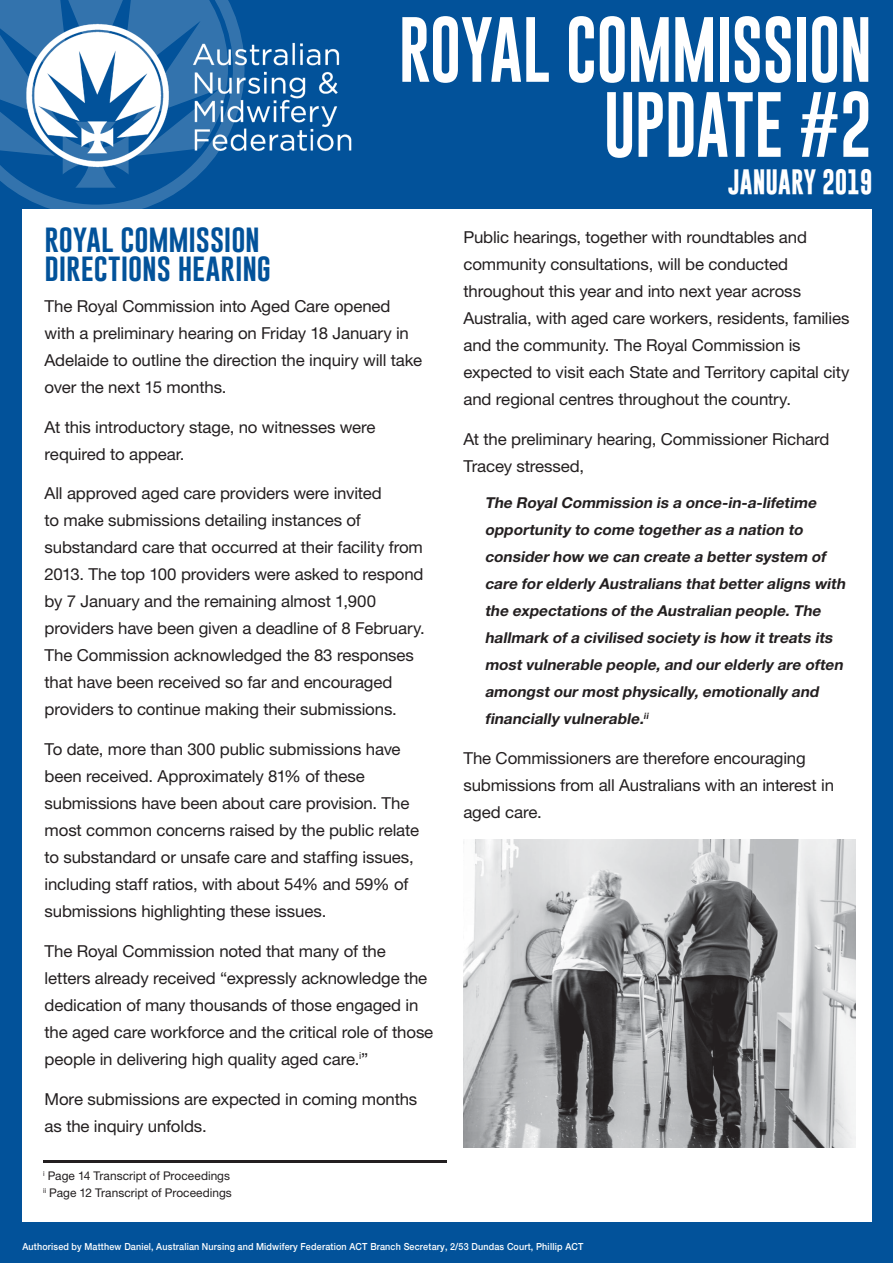
<style>
.page{position:relative;width:893px;height:1263px;background:#02529a}
.page>*{position:absolute;margin:0;border:0;box-sizing:border-box;transform-origin:0 0}
.t1{font:67.5px "Gobold";letter-spacing:-.015em;color:#fff;scale:.93 1}
.t2{font:25.5px/28.5px "Gobold";letter-spacing:-.005em;color:#02529a;scale:1.1 1}
.t3{font:700 25.5px "Gobold";letter-spacing:-.01em;color:#fff;scale:.92 1}
.t4{font:16.5px/27px "Helvetica Neue";letter-spacing:-.01em;color:#231f20}
.t5{font:italic 700 15px/27px "Helvetica Neue LT Std";color:#231f20}
.t6{font:12px "Helvetica Neue";letter-spacing:.005em;color:#231f20}
.t7{font:500 9.75px "Helvetica Neue LT Std";letter-spacing:.02em;color:#fff;scale:.92 1}
</style>
<div class="page">
<div style="left:22px;top:210px;width:850px;height:1012px;background:#fff"></div>
<svg style="left:11px;top:0;width:234px;height:210px"></svg>
<svg style="left:0;top:0;width:228px;height:184px;background:#2b6eaa"></svg>
<img style="left:4px;top:4px;width:348px;height:185px">
<img style="left:463px;top:840px;width:392px;height:307px">
<hr style="left:43px;top:1160px;width:403px;height:2px;background:#231f20">
<p class="t1" style="left:398px;top:6px;width:511px">ROYAL COMMISSION</p>
<p class="t1" style="left:603px;top:81px;width:291px">UPDATE #2</p>
<p class="t2" style="left:45px;top:226px;width:207px">ROYAL COMMISSION<br>DIRECTIONS HEARING</p>
<p class="t4" style="left:45px;top:292px;width:379px">The Royal Commission into Aged Care opened with a preliminary hearing on Friday 18 January in Adelaide to outline the direction the inquiry will take over the next 15 months.</p>
<p class="t4" style="left:45px;top:413px;width:332px">At this introductory stage, no witnesses were required to appear.</p>
<p class="t4" style="left:45px;top:480px;width:382px">All approved aged care providers were invited<br>to make submissions detailing instances of substandard care that occurred at their facility from 2013. The top 100 providers were asked to respond by 7 January and the remaining almost 1,900 providers have been given a deadline of 8 February.<br>The Commission acknowledged the 83 responses that have been received so far and encouraged providers to continue making their submissions.</p>
<p class="t4" style="left:45px;top:735px;width:376px">To date, more than 300 public submissions have been received. Approximately 81% of these submissions have been about care provision. The most common concerns raised by the public relate to substandard or unsafe care and staffing issues, including staff ratios, with about 54% and 59% of submissions highlighting these issues.</p>
<p class="t4" style="left:45px;top:937px;width:390px">The Royal Commission noted that many of the letters already received “expressly acknowledge the dedication of many thousands of those engaged in the aged care workforce and the critical role of those people in delivering high quality aged care.<sup>i</sup>”</p>
<p class="t4" style="left:45px;top:1085px;width:374px">More submissions are expected in coming months as the inquiry unfolds.</p>
<p class="t6" style="left:43px;top:1169px;width:189px"><sup>i</sup> Page 14 Transcript of Proceedings</p>
<p class="t6" style="left:43px;top:1185px;width:190px"><sup>ii</sup> Page 12 Transcript of Proceedings</p>
<p class="t3" style="left:728px;top:165px;width:159px">JANUARY 2019</p>
<p class="t4" style="left:463px;top:224px;width:388px">Public hearings, together with roundtables and community consultations, will be conducted throughout this year and into next year across Australia, with aged care workers, residents, families and the community. The Royal Commission is expected to visit each State and Territory capital city and regional centres throughout the country.</p>
<p class="t4" style="left:463px;top:426px;width:368px">At the preliminary hearing, Commissioner Richard<br>Tracey stressed,</p>
<p class="t5" style="left:485px;top:488px;width:365px">The RoyalCommission is a once-in-a-lifetime opportunity to come togetheras a nation to considerhow we can create a bettersystem of care forelderly Australians thatbetteraligns with the expectations ofthe Australian people.The hallmark ofa civilised society is how ittreats its mostvulnerable people,and ourelderly are often amongstourmostphysically,emotionally and financially vulnerable.<sup>ii</sup></p>
<p class="t4" style="left:463px;top:744px;width:372px">The Commissioners are therefore encouraging submissions from all Australians with an interest in aged care.</p>
<p class="t7" style="left:22px;top:1240px;width:611px">Authorised by Matthew Daniel, Australian Nursing and Midwifery Federation ACT Branch Secretary, 2/53 Dundas Court, Phillip ACT</p>
</div>
